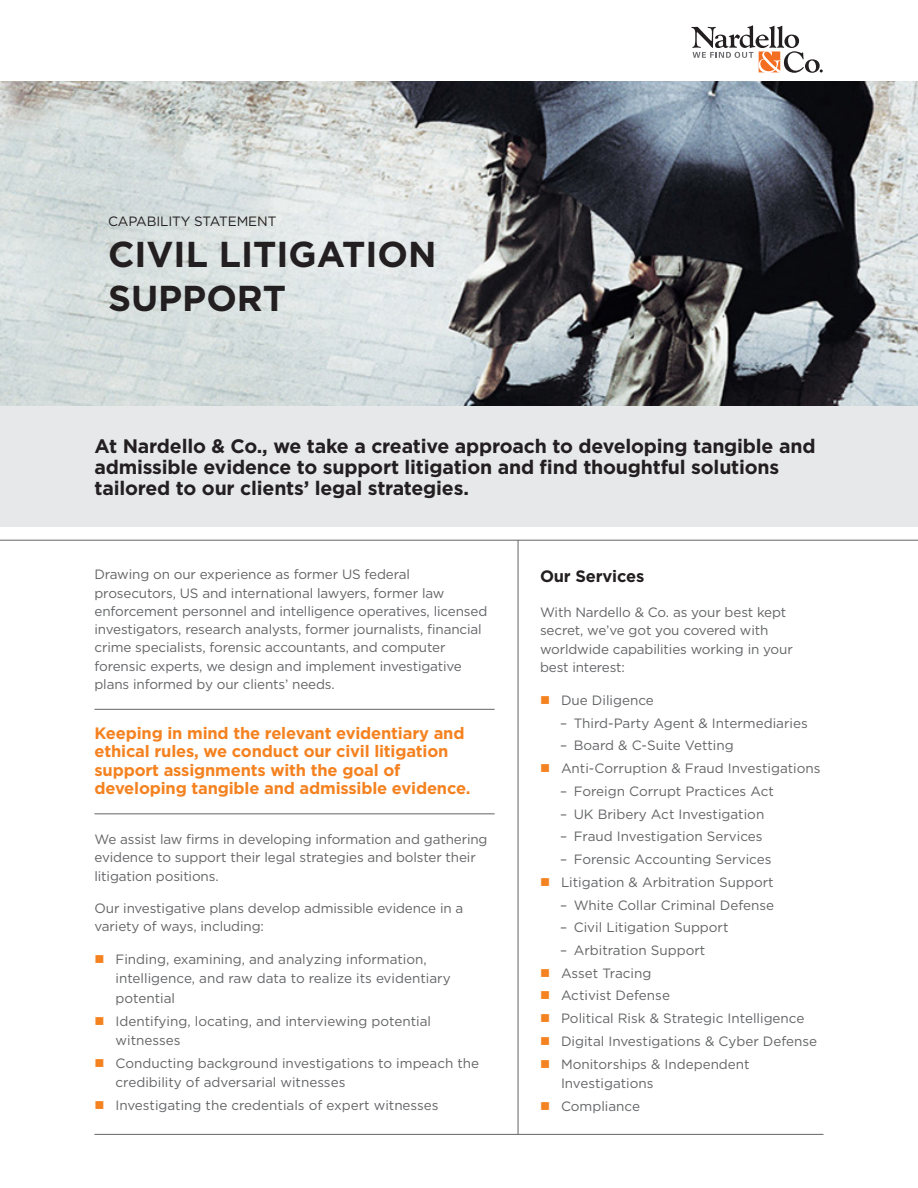
<style>
.page{position:relative;width:918px;height:1188px;background:#fff}
.page>*{position:absolute;margin:0;border:0;box-sizing:border-box;transform-origin:0 0}
.t1{font:700 36px/43.2px "Gotham";color:#231f20}
.NEW_Subtitle_Text{font:700 19.5px/21px "Gotham";letter-spacing:-.01em;color:#231f20}
.Body_Style_-_Gotham{font:700 16.5px/18.3px "Gotham";letter-spacing:-.01em;color:#f58220}
.t2{font:700 16.5px "Gotham";letter-spacing:-.01em;color:#231f20}
.Body_Style_-_Gotham-2{font:13.5px/18.3px "Gotham";letter-spacing:-.01em;color:#636466}
.Capability_Statemen{font:13.5px "Gotham";letter-spacing:-.01em;color:#231f20}
</style>
<div class="page">
<div style="left:0;top:406px;width:918px;height:121px;background:#e7e8ea"></div>
<svg style="left:691px;top:25px;width:132px;height:48px"></svg>
<hr style="left:0;top:540px;width:918px;height:1px;background:#636466">
<hr style="left:518px;top:540px;width:1px;height:594px;background:#636466">
<hr style="left:94px;top:1134px;width:730px;height:1px;background:#636466">
<img style="left:0;top:81px;width:918px;height:325px">
<hr style="left:94px;top:709px;width:401px;height:1px;background:#636466">
<hr style="left:94px;top:814px;width:401px;height:1px;background:#636466">
<p class="Capability_Statemen" style="left:108px;top:212px;width:170px">CAPABILITY STATEMENT</p>
<p class="t1" style="left:108px;top:233px;width:330px">CIVIL LITIGATION<br>SUPPORT</p>
<p class="NEW_Subtitle_Text" style="left:94px;top:436px;width:723px">At Nardello &amp; Co., we take a creative approach to developing tangible and admissible evidence to support litigation and find thoughtful solutions tailored to our clients’ legal strategies.</p>
<p class="Body_Style_-_Gotham-2" style="left:94px;top:565px;width:394px">Drawing on our experience as former US federal prosecutors, US and international lawyers, former law enforcement personnel and intelligence operatives, licensed investigators, research analysts, former journalists, financial crime specialists, forensic accountants, and computer forensic experts, we design and implement investigative plans informed by our clients’ needs.</p>
<p class="Body_Style_-_Gotham" style="left:94px;top:724px;width:378px">Keeping in mind the relevant evidentiary and ethical rules, we conduct our civil litigation support assignments with the goal of developing tangible and admissible evidence.</p>
<p class="Body_Style_-_Gotham-2" style="left:94px;top:830px;width:395px">We assist law firms in developing information and gathering evidence to support their legal strategies and bolster their litigation positions.</p>
<p class="Body_Style_-_Gotham-2" style="left:94px;top:898px;width:370px">Our investigative plans develop admissible evidence in a variety of ways, including:</p>
<p class="Body_Style_-_Gotham-2" style="left:116px;top:949px;width:337px;line-height:19.5px">Finding, examining, and analyzing information, intelligence, and raw data to realize its evidentiary potential</p>
<p class="Body_Style_-_Gotham-2" style="left:116px;top:1011px;width:317px;line-height:19.5px">Identifying, locating, and interviewing potential witnesses</p>
<p class="Body_Style_-_Gotham-2" style="left:116px;top:1053px;width:365px;line-height:19.5px">Conducting background investigations to impeach the credibility of adversarial witnesses</p>
<p class="Body_Style_-_Gotham-2" style="left:116px;top:1096px;width:325px">Investigating the credentials of expert witnesses</p>
<p class="t2" style="left:540px;top:565px;width:106px">Our Services</p>
<p class="Body_Style_-_Gotham-2" style="left:540px;top:603px;width:254px">With Nardello &amp; Co. as your best kept secret, we’ve got you covered with worldwide capabilities working in your best interest:</p>
<p class="Body_Style_-_Gotham-2" style="left:561px;top:691px;width:94px">Due Diligence</p>
<p class="Body_Style_-_Gotham-2" style="left:560px;top:713px;width:249px">– Third-Party Agent &amp; Intermediaries</p>
<p class="Body_Style_-_Gotham-2" style="left:560px;top:734px;width:262px;line-height:22.8px">– Board &amp; C-Suite Vetting<br>Anti-Corruption &amp; Fraud Investigations</p>
<p class="Body_Style_-_Gotham-2" style="left:560px;top:782px;width:215px">– Foreign Corrupt Practices Act</p>
<p class="Body_Style_-_Gotham-2" style="left:560px;top:804px;width:206px">– UK Bribery Act Investigation</p>
<p class="Body_Style_-_Gotham-2" style="left:560px;top:827px;width:204px">– Fraud Investigation Services</p>
<p class="Body_Style_-_Gotham-2" style="left:560px;top:848px;width:215px;line-height:22.8px">– Forensic Accounting Services<br>Litigation &amp; Arbitration Support</p>
<p class="Body_Style_-_Gotham-2" style="left:560px;top:895px;width:216px">– White Collar Criminal Defense</p>
<p class="Body_Style_-_Gotham-2" style="left:560px;top:918px;width:170px">– Civil Litigation Support</p>
<p class="Body_Style_-_Gotham-2" style="left:560px;top:939px;width:259px;line-height:22.8px">– Arbitration Support<br>Asset Tracing<br>Activist Defense<br>Political Risk &amp; Strategic Intelligence<br>Digital Investigations &amp; Cyber Defense<br>Monitorships &amp; Independent</p>
<p class="Body_Style_-_Gotham-2" style="left:561px;top:1072px;width:94px;line-height:22.8px">Investigations<br>Compliance</p>
</div>
